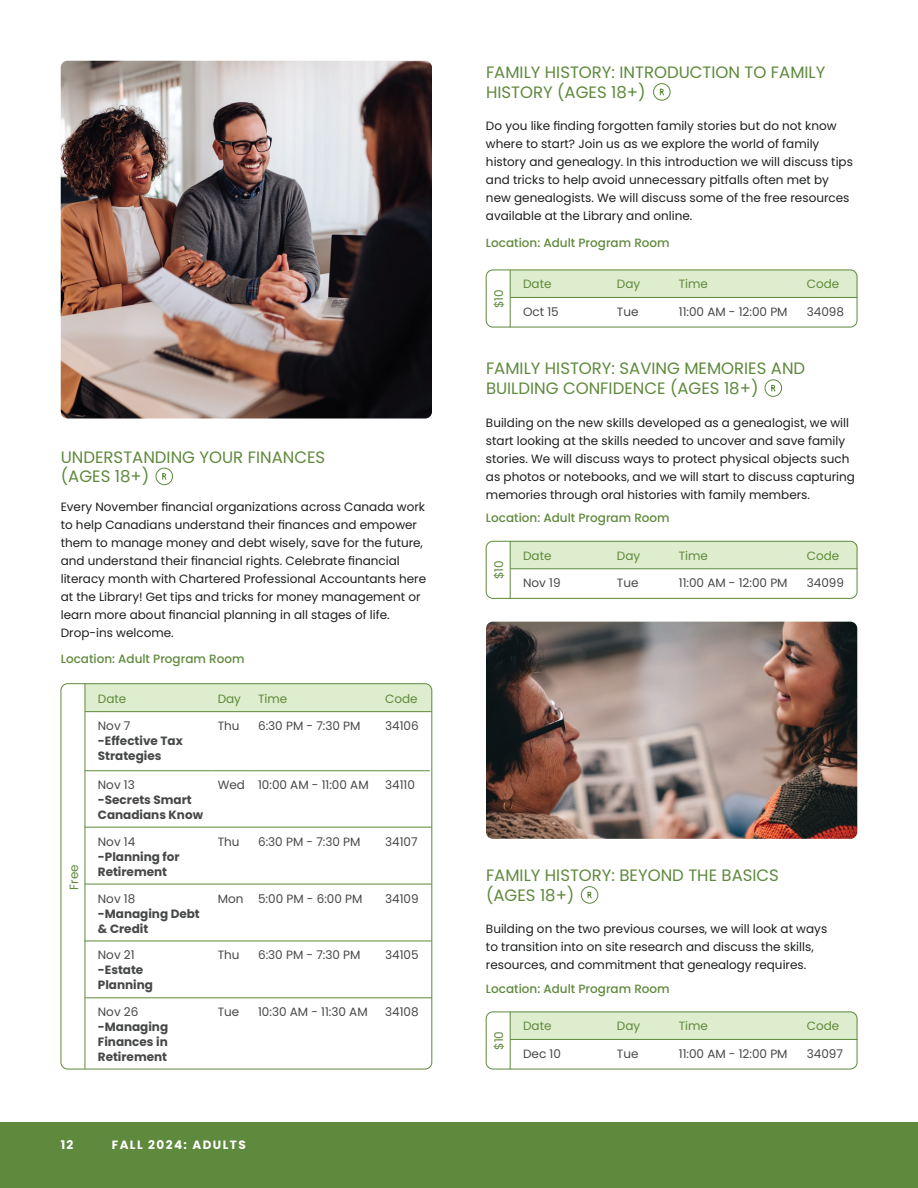
<style>
.page{position:relative;width:918px;height:1188px;background:#fff}
.page>*{position:absolute;margin:0;border:0;box-sizing:border-box;transform-origin:0 0}
.t1{font:16.5px/19.8px "Poppins";color:#5f893c}
.t2{font:12px/18px "Poppins";color:#1d1e1e}
.t3{font:12px "Poppins";color:#474848}
.t4{font:700 12px/15px "Poppins";color:#474848}
.t5{font:500 12px "Poppins";color:#5f893c}
.t6{font:12px "Poppins";color:#5f893c}
.t7{font:700 12px "Poppins";letter-spacing:.12em;color:#fff}
</style>
<div class="page">
<div style="left:511px;top:270px;width:346px;height:27px;background:#deedcd"></div>
<div style="left:486px;top:270px;width:371px;height:57px;border:1px solid #5f893c;border-radius:7px"></div>
<hr style="left:510px;top:270px;width:1px;height:57px;background:#5f893c">
<hr style="left:510px;top:297px;width:347px;height:1px;background:#5f893c">
<svg style="left:653px;top:83px;width:18px;height:18px"></svg>
<div style="left:511px;top:541px;width:346px;height:28px;background:#deedcd"></div>
<div style="left:486px;top:541px;width:371px;height:58px;border:1px solid #5f893c;border-radius:7px"></div>
<hr style="left:510px;top:541px;width:1px;height:58px;background:#5f893c">
<hr style="left:510px;top:569px;width:347px;height:1px;background:#5f893c">
<svg style="left:764px;top:379px;width:18px;height:18px"></svg>
<div style="left:511px;top:1012px;width:346px;height:27px;background:#deedcd"></div>
<div style="left:486px;top:1012px;width:371px;height:57px;border:1px solid #5f893c;border-radius:7px"></div>
<hr style="left:510px;top:1012px;width:1px;height:57px;background:#5f893c">
<hr style="left:510px;top:1039px;width:347px;height:1px;background:#5f893c">
<svg style="left:581px;top:886px;width:18px;height:18px"></svg>
<img style="left:61px;top:61px;width:371px;height:357px">
<img style="left:486px;top:622px;width:371px;height:217px">
<svg style="left:155px;top:467px;width:18px;height:18px"></svg>
<div style="left:86px;top:684px;width:346px;height:27px;background:#deedcd"></div>
<div style="left:61px;top:684px;width:371px;height:385px;border:1px solid #5f893c;border-radius:7px"></div>
<hr style="left:85px;top:770px;width:127px;height:1px;background:#5f893c">
<hr style="left:212px;top:770px;width:40px;height:1px;background:#5f893c">
<hr style="left:379px;top:770px;width:51px;height:1px;background:#5f893c">
<hr style="left:252px;top:770px;width:127px;height:1px;background:#5f893c">
<hr style="left:85px;top:684px;width:1px;height:385px;background:#5f893c">
<hr style="left:85px;top:711px;width:347px;height:1px;background:#5f893c">
<hr style="left:85px;top:827px;width:347px;height:1px;background:#5f893c">
<hr style="left:85px;top:884px;width:347px;height:1px;background:#5f893c">
<hr style="left:85px;top:941px;width:347px;height:1px;background:#5f893c">
<hr style="left:85px;top:998px;width:347px;height:1px;background:#5f893c">
<div style="left:0;top:1123px;width:918px;height:65px;background:#5f893c"></div>
<h1 class="t1" style="left:61px;top:447px;width:266px">UNDERSTANDING YOUR FINANCES (AGES 18+)</h1>
<p class="t2" style="left:61px;top:498px;width:367px">Every November financial organizations across Canada work to help Canadians understand their finances and empower them to manage money and debt wisely, save for the future, and understand their financial rights. Celebrate financial literacy month with Chartered Professional Accountants here at the Library! Get tips and tricks for money management or learn more about financial planning in all stages of life.<br>Drop-ins welcome.</p>
<p class="t5" style="left:61px;top:652px;width:185px">Location: Adult Program Room</p>
<p class="t6" style="left:98px;top:691px;width:30px">Date</p>
<p class="t6" style="left:218px;top:691px;width:25px">Day</p>
<p class="t6" style="left:258px;top:691px;width:31px">Time</p>
<p class="t6" style="left:385px;top:691px;width:34px">Code</p>
<p class="t3" style="left:98px;top:719px;width:34px">Nov 7</p>
<p class="t4" style="left:98px;top:734px;width:86px">-Effective Tax<br>Strategies</p>
<p class="t3" style="left:218px;top:719px;width:23px">Thu</p>
<p class="t3" style="left:258px;top:719px;width:104px">6:30 PM - 7:30 PM</p>
<p class="t3" style="left:385px;top:719px;width:35px">34106</p>
<p class="t6" style="left:67px;top:890px;width:27px;rotate:-90deg">Free</p>
<p class="t3" style="left:98px;top:778px;width:38px">Nov 13</p>
<p class="t4" style="left:98px;top:793px;width:107px">-Secrets Smart<br>Canadians Know</p>
<p class="t3" style="left:218px;top:778px;width:152px">Wed 10:00 AM - 11:00 AM</p>
<p class="t3" style="left:385px;top:778px;width:31px">34110</p>
<p class="t3" style="left:98px;top:835px;width:39px">Nov 14</p>
<p class="t4" style="left:98px;top:849px;width:83px">-Planning for<br>Retirement</p>
<p class="t3" style="left:218px;top:835px;width:23px">Thu</p>
<p class="t3" style="left:258px;top:835px;width:104px">6:30 PM - 7:30 PM</p>
<p class="t3" style="left:385px;top:835px;width:34px">34107</p>
<p class="t3" style="left:98px;top:892px;width:39px">Nov 18</p>
<p class="t4" style="left:98px;top:906px;width:103px">-Managing Debt &amp; Credit</p>
<p class="t3" style="left:218px;top:892px;width:146px">Mon 5:00 PM - 6:00 PM</p>
<p class="t3" style="left:385px;top:892px;width:35px">34109</p>
<p class="t3" style="left:98px;top:948px;width:38px">Nov 21</p>
<p class="t4" style="left:98px;top:963px;width:57px">-Estate<br>Planning</p>
<p class="t3" style="left:218px;top:948px;width:23px">Thu</p>
<p class="t3" style="left:258px;top:948px;width:104px">6:30 PM - 7:30 PM</p>
<p class="t3" style="left:385px;top:948px;width:35px">34105</p>
<p class="t3" style="left:98px;top:1005px;width:42px">Nov 26</p>
<p class="t4" style="left:98px;top:1020px;width:72px;text-align:justify">-Managing Finances in Retirement</p>
<p class="t3" style="left:218px;top:1005px;width:23px">Tue</p>
<p class="t3" style="left:258px;top:1005px;width:111px">10:30 AM - 11:30 AM</p>
<p class="t3" style="left:385px;top:1005px;width:35px">34108</p>
<p class="t7" style="left:61px;top:1138px;width:14px">12</p>
<p class="t7" style="left:112px;top:1138px;width:136px">FALL 2024: ADULTS</p>
<h1 class="t1" style="left:486px;top:62px;width:341px">FAMILY HISTORY: INTRODUCTION TO FAMILY<br>HISTORY (AGES 18+)</h1>
<p class="t2" style="left:486px;top:117px;width:369px">Do you like finding forgotten family stories but do not know where to start? Join us as we explore the world of family history and genealogy. In this introduction we will discuss tips and tricks to help avoid unnecessary pitfalls often met by new genealogists. We will discuss some of the free resources available at the Library and online.</p>
<p class="t5" style="left:486px;top:236px;width:185px">Location: Adult Program Room</p>
<p class="t6" style="left:492px;top:308px;width:20px;rotate:-90deg">$10</p>
<p class="t6" style="left:523px;top:277px;width:30px">Date</p>
<p class="t6" style="left:617px;top:277px;width:25px">Day</p>
<p class="t6" style="left:679px;top:277px;width:31px">Time</p>
<p class="t6" style="left:807px;top:277px;width:34px">Code</p>
<p class="t3" style="left:523px;top:305px;width:37px">Oct 15</p>
<p class="t3" style="left:617px;top:305px;width:23px">Tue</p>
<p class="t3" style="left:679px;top:305px;width:110px">11:00 AM - 12:00 PM</p>
<p class="t3" style="left:807px;top:305px;width:39px">34098</p>
<h1 class="t1" style="left:486px;top:359px;width:321px">FAMILY HISTORY: SAVING MEMORIES AND<br>BUILDING CONFIDENCE (AGES 18+)</h1>
<p class="t2" style="left:486px;top:413px;width:370px">Building on the new skills developed as a genealogist, we will start looking at the skills needed to uncover and save family stories. We will discuss ways to protect physical objects such as photos or notebooks, and we will start to discuss capturing memories through oral histories with family members.</p>
<p class="t5" style="left:486px;top:511px;width:185px">Location: Adult Program Room</p>
<p class="t6" style="left:492px;top:579px;width:20px;rotate:-90deg">$10</p>
<p class="t6" style="left:523px;top:549px;width:30px">Date</p>
<p class="t6" style="left:617px;top:549px;width:25px">Day</p>
<p class="t6" style="left:679px;top:549px;width:31px">Time</p>
<p class="t6" style="left:807px;top:549px;width:34px">Code</p>
<p class="t3" style="left:523px;top:576px;width:39px">Nov 19</p>
<p class="t3" style="left:617px;top:576px;width:23px">Tue</p>
<p class="t3" style="left:679px;top:576px;width:110px">11:00 AM - 12:00 PM</p>
<p class="t3" style="left:807px;top:576px;width:39px">34099</p>
<h1 class="t1" style="left:486px;top:866px;width:294px">FAMILY HISTORY: BEYOND THE BASICS (AGES 18+)</h1>
<p class="t2" style="left:486px;top:920px;width:343px">Building on the two previous courses, we will look at ways to transition into on site research and discuss the skills, resources, and commitment that genealogy requires.</p>
<p class="t5" style="left:486px;top:982px;width:185px">Location: Adult Program Room</p>
<p class="t6" style="left:492px;top:1050px;width:20px;rotate:-90deg">$10</p>
<p class="t6" style="left:523px;top:1019px;width:30px">Date</p>
<p class="t6" style="left:617px;top:1019px;width:25px">Day</p>
<p class="t6" style="left:679px;top:1019px;width:31px">Time</p>
<p class="t6" style="left:807px;top:1019px;width:34px">Code</p>
<p class="t3" style="left:523px;top:1047px;width:39px">Dec 10</p>
<p class="t3" style="left:617px;top:1047px;width:23px">Tue</p>
<p class="t3" style="left:679px;top:1047px;width:110px">11:00 AM - 12:00 PM</p>
<p class="t3" style="left:807px;top:1047px;width:38px">34097</p>
</div>
